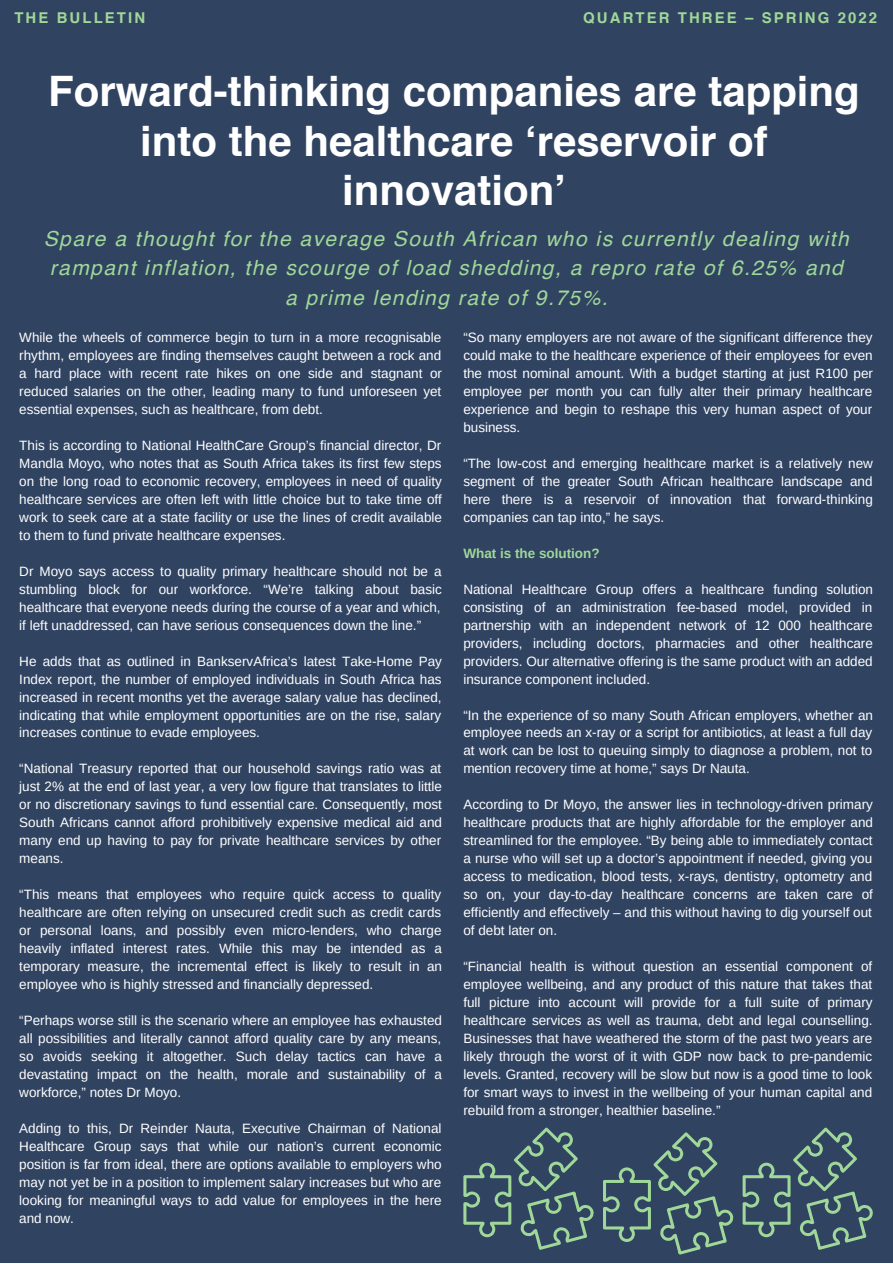
<style>
.page{position:relative;width:893px;height:1264px;background:#fff}
.page>*{position:absolute;margin:0;border:0;box-sizing:border-box;transform-origin:0 0}
.t1{font:700 42px/49.5px "Helvetica";color:#fff;text-align:center}
.t2{font:italic 21px/29.2px "Helvetica";letter-spacing:.07em;color:#a0d899;text-align:center}
.t3{font:700 14.85px "Helvetica";letter-spacing:.14em;color:#a0d899}
.t4{font:13.5px/18px "Arimo";color:#fff;text-align:justify}
.t5{font:700 13.5px "Arimo";color:#a0d899}
</style>
<div class="page">
<div style="left:0;top:0;width:892px;height:1262px;background:#304361"></div>
<svg style="left:463px;top:1127px;width:130px;height:122px"></svg>
<svg style="left:603px;top:1132px;width:130px;height:122px"></svg>
<svg style="left:742px;top:1127px;width:131px;height:122px"></svg>
<p class="t3" style="left:14px;top:11px;width:132px">THE BULLETIN</p>
<p class="t3" style="left:583px;top:11px;width:295px">QUARTER THREE – SPRING 2022</p>
<h1 class="t1" style="left:48px;top:70px;width:813px">Forward-thinking companies are tapping into the healthcare ‘reservoir of innovation’</h1>
<h2 class="t2" style="left:44px;top:226px;width:806px">Spare a thought for the average South African who is currently dealing with rampant inflation, the scourge of load shedding, a repro rate of 6.25% and a prime lending rate of 9.75%.</h2>
<p class="t4" style="left:19px;top:328px;width:424px">While the wheels of commerce begin to turn in a more recognisable rhythm, employees are finding themselves caught between a rock and a hard place with recent rate hikes on one side and stagnant or reduced salaries on the other, leading many to fund unforeseen yet essential expenses, such as healthcare, from debt.</p>
<p class="t4" style="left:19px;top:436px;width:424px">This is according to National HealthCare Group’s financial director, Dr Mandla Moyo, who notes that as South Africa takes its first few steps on the long road to economic recovery, employees in need of quality healthcare services are often left with little choice but to take time off work to seek care at a state facility or use the lines of credit available to them to fund private healthcare expenses.</p>
<p class="t4" style="left:19px;top:562px;width:424px">Dr Moyo says access to quality primary healthcare should not be a stumbling block for our workforce. “We’re talking about basic healthcare that everyone needs during the course of a year and which, if left unaddressed, can have serious consequences down the line.”</p>
<p class="t4" style="left:19px;top:652px;width:424px">He adds that as outlined in BankservAfrica’s latest Take-Home Pay Index report, the number of employed individuals in South Africa has increased in recent months yet the average salary value has declined, indicating that while employment opportunities are on the rise, salary increases continue to evade employees.</p>
<p class="t4" style="left:19px;top:759px;width:424px">“National Treasury reported that our household savings ratio was at just 2% at the end of last year, a very low figure that translates to little or no discretionary savings to fund essential care. Consequently, most South Africans cannot afford prohibitively expensive medical aid and many end up having to pay for private healthcare services by other means.</p>
<p class="t4" style="left:19px;top:885px;width:424px">“This means that employees who require quick access to quality healthcare are often relying on unsecured credit such as credit cards or personal loans, and possibly even micro-lenders, who charge heavily inflated interest rates. While this may be intended as a temporary measure, the incremental effect is likely to result in an employee who is highly stressed and financially depressed.</p>
<p class="t4" style="left:19px;top:1011px;width:424px">“Perhaps worse still is the scenario where an employee has exhausted all possibilities and literally cannot afford quality care by any means, so avoids seeking it altogether. Such delay tactics can have a devastating impact on the health, morale and sustainability of a workforce,” notes Dr Moyo.</p>
<p class="t4" style="left:19px;top:1119px;width:424px">Adding to this, Dr Reinder Nauta, Executive Chairman of National Healthcare Group says that while our nation’s current economic position is far from ideal, there are options available to employers who may not yet be in a position to implement salary increases but who are looking for meaningful ways to add value for employees in the here and now.</p>
<p class="t4" style="left:463px;top:328px;width:411px">“So many employers are not aware of the significant difference they could make to the healthcare experience of their employees for even the most nominal amount. With a budget starting at just R100 per employee per month you can fully alter their primary healthcare experience and begin to reshape this very human aspect of your business.</p>
<p class="t4" style="left:463px;top:454px;width:411px">“The low-cost and emerging healthcare market is a relatively new segment of the greater South African healthcare landscape and here there is a reservoir of innovation that forward-thinking companies can tap into,” he says.</p>
<p class="t5" style="left:463px;top:545px;width:138px">What is the solution?</p>
<p class="t4" style="left:463px;top:580px;width:411px">National Healthcare Group offers a healthcare funding solution consisting of an administration fee-based model, provided in partnership with an independent network of 12 000 healthcare providers, including doctors, pharmacies and other healthcare providers. Our alternative offering is the same product with an added insurance component included.</p>
<p class="t4" style="left:463px;top:705px;width:411px">“In the experience of so many South African employers, whether an employee needs an x-ray or a script for antibiotics, at least a full day at work can be lost to queuing simply to diagnose a problem, not to mention recovery time at home,” says Dr Nauta.</p>
<p class="t4" style="left:463px;top:795px;width:411px">According to Dr Moyo, the answer lies in technology-driven primary healthcare products that are highly affordable for the employer and streamlined for the employee. “By being able to immediately contact a nurse who will set up a doctor’s appointment if needed, giving you access to medication, blood tests, x-rays, dentistry, optometry and so on, your day-to-day healthcare concerns are taken care of efficiently and effectively – and this without having to dig yourself out of debt later on.</p>
<p class="t4" style="left:463px;top:957px;width:410px">“Financial health is without question an essential component of employee wellbeing, and any product of this nature that takes that full picture into account will provide for a full suite of primary healthcare services as well as trauma, debt and legal counselling.<br>Businesses that have weathered the storm of the past two years are likely through the worst of it with GDP now back to pre-pandemic levels. Granted, recovery will be slow but now is a good time to look for smart ways to invest in the wellbeing of your human capital and rebuild from a stronger, healthier baseline.”</p>
</div>
